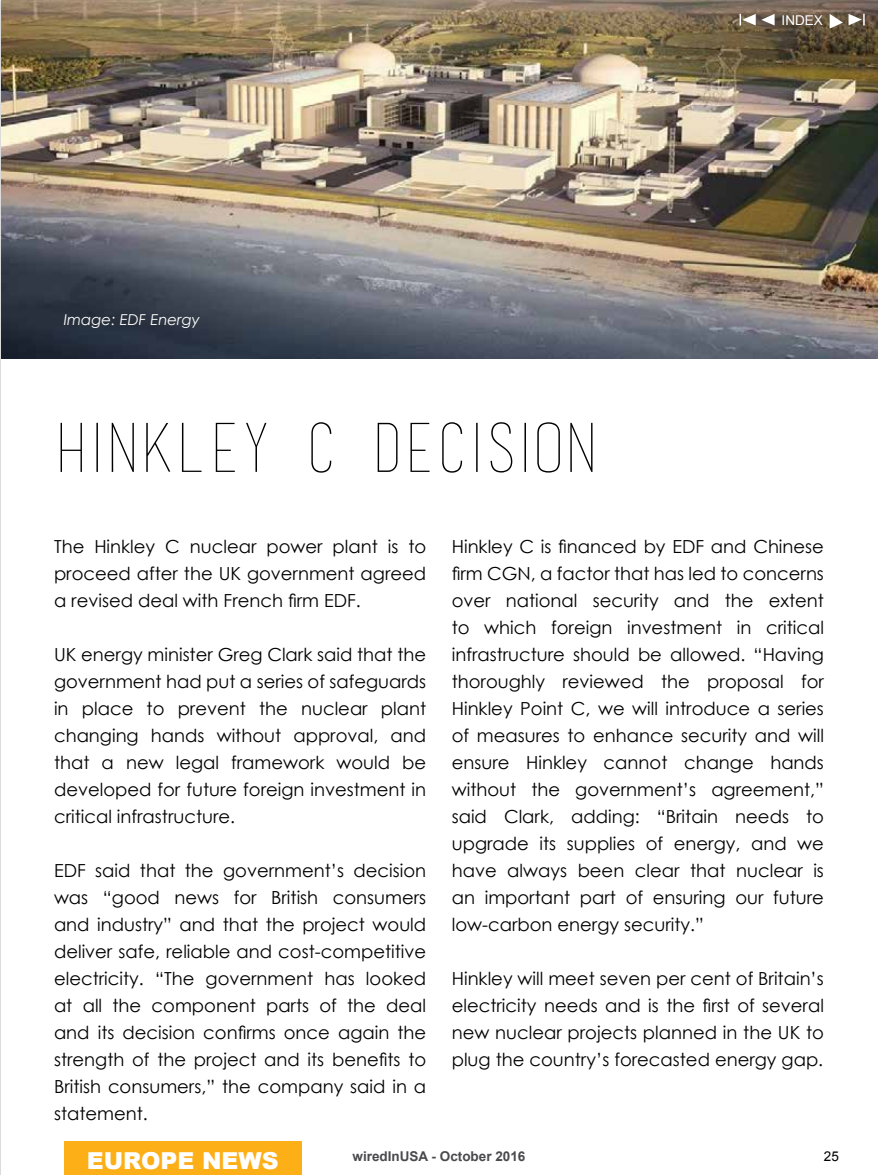
<style>
.page{position:relative;width:878px;height:1175px;background:#fff}
.page>*{position:absolute;margin:0;border:0;box-sizing:border-box;transform-origin:0 0}
.t1{font:67.5px "basictitlefont";color:#000}
.t2{font:900 23.4px "Arial";color:#fff}
.t3{font:18px/27px "Century Gothic";color:#000;text-align:justify}
.t4{font:italic 15px "Century Gothic";color:#fff}
.t5{font:700 13.5px "Arial";color:#4a4a4d}
.t6{font:13.5px "Arial";color:#fff}
.t7{font:13.5px "Arial";color:#000}
</style>
<div class="page">
<img style="left:1px;top:0;width:877px;height:358px">
<div style="left:64px;top:1141px;width:237px;height:33px;background:#fcaf17"></div>
<svg style="left:829px;top:14px;width:13px;height:15px"></svg>
<svg style="left:848px;top:14px;width:16px;height:12px"></svg>
<svg style="left:761px;top:14px;width:13px;height:12px"></svg>
<svg style="left:739px;top:14px;width:16px;height:12px"></svg>
<p class="t4" style="left:64px;top:309px;width:138px">Image: EDF Energy</p>
<h1 class="t1" style="left:54px;top:411px;width:546px">HINKLEY C DECISION</h1>
<p class="t6" style="left:781px;top:11px;width:43px">INDEX</p>
<p class="t3" style="left:54px;top:532px;width:374px">The Hinkley C nuclear power plant is to proceed after the UK government agreed a revised deal with French firm EDF.</p>
<p class="t3" style="left:54px;top:640px;width:374px">UK energy minister Greg Clark said that the government had put a series of safeguards in place to prevent the nuclear plant changing hands without approval, and that a new legal framework would be developed for future foreign investment in critical infrastructure.</p>
<p class="t3" style="left:54px;top:856px;width:374px">EDF said that the government’s decision was “good news for British consumers and industry” and that the project would deliver safe, reliable and cost-competitive electricity. “The government has looked at all the component parts of the deal and its decision confirms once again the strength of the project and its benefits to British consumers,” the company said in a statement.</p>
<p class="t3" style="left:452px;top:532px;width:374px">Hinkley C is financed by EDF and Chinese firm CGN, a factor that has led to concerns over national security and the extent to which foreign investment in critical infrastructure should be allowed. “Having thoroughly reviewed the proposal for Hinkley Point C, we will introduce a series of measures to enhance security and will ensure Hinkley cannot change hands without the government’s agreement,” said Clark, adding: “Britain needs to upgrade its supplies of energy, and we have always been clear that nuclear is an important part of ensuring our future low-carbon energy security.”</p>
<p class="t3" style="left:452px;top:964px;width:374px">Hinkley will meet seven per cent of Britain’s electricity needs and is the first of several new nuclear projects planned in the UK to plug the country’s forecasted energy gap.</p>
<p class="t2" style="left:87px;top:1144px;width:193px">EUROPE NEWS</p>
<p class="t5" style="left:352px;top:1147px;width:174px">wiredInUSA - October 2016</p>
<p class="t7" style="left:824px;top:1147px;width:17px">25</p>
</div>
